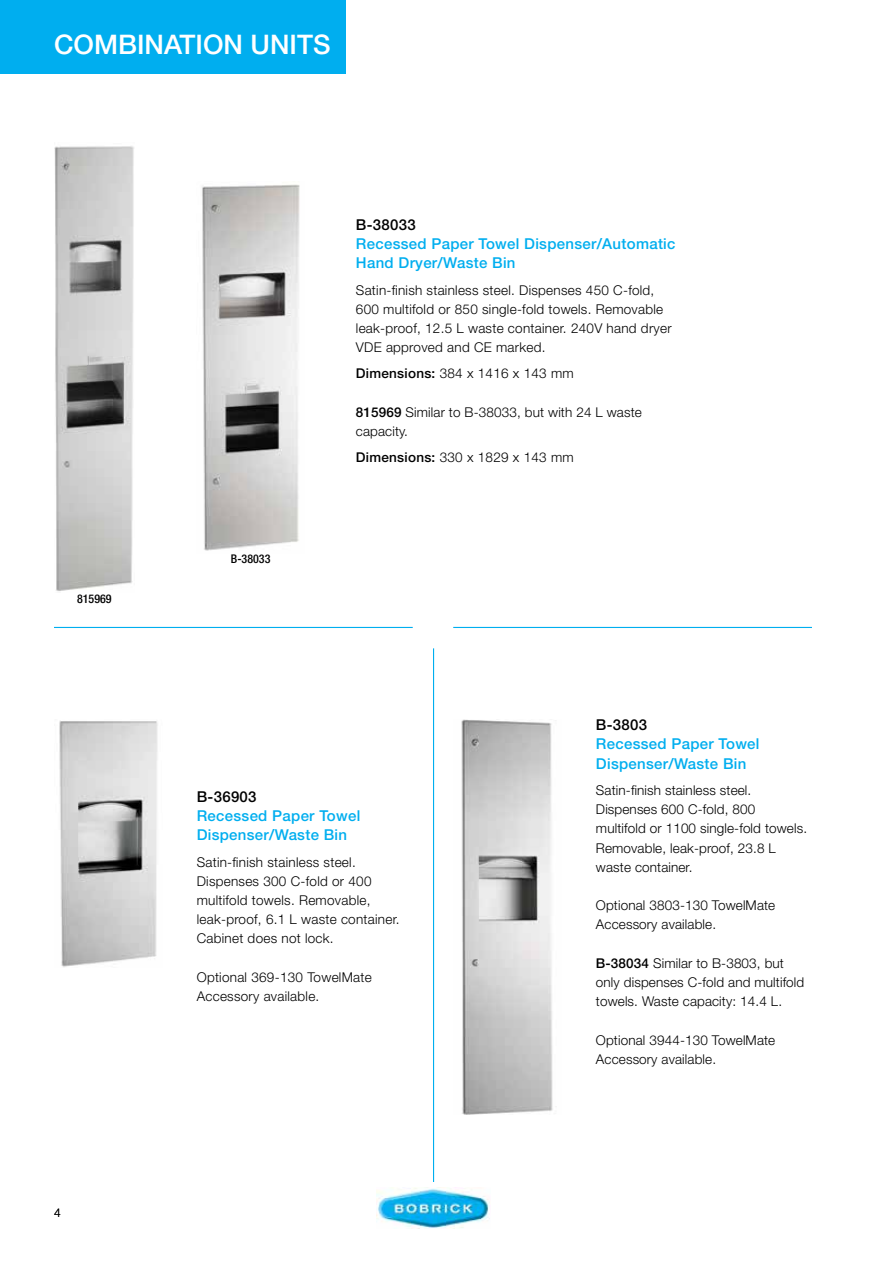
<style>
.page{position:relative;width:893px;height:1263px;background:#fff}
.page>*{position:absolute;margin:0;border:0;box-sizing:border-box;transform-origin:0 0}
.t1{font:500 27px "Helvetica Neue LT Std";color:#fff}
.t2{font:500 15px/19.2px "Helvetica Neue LT Std";letter-spacing:.02em;color:#00aeef}
.t3{font:500 15px "Helvetica Neue LT Std";letter-spacing:.02em;color:#000}
.t4{font:300 13.5px/19.2px "Helvetica Neue LT Std";letter-spacing:.02em;color:#000}
.t5{font:500 condensed 12px "Helvetica Neue LT Std";color:#000}
.t6{font:300 12px "Helvetica Neue LT Std";color:#000}
.s1{font-weight:500}
</style>
<div class="page">
<img style="left:377px;top:1188px;width:113px;height:41px">
<img style="left:59px;top:721px;width:99px;height:246px">
<img style="left:461px;top:719px;width:92px;height:396px">
<img style="left:202px;top:184px;width:98px;height:367px">
<img style="left:54px;top:146px;width:80px;height:445px">
<hr style="left:453px;top:627px;width:359px;height:1px;background:#00aeef">
<hr style="left:54px;top:627px;width:359px;height:1px;background:#00aeef">
<hr style="left:433px;top:648px;width:1px;height:534px;background:#00aeef">
<div style="left:0;top:0;width:346px;height:74px;background:#00aeef"></div>
<h1 class="t1" style="left:54px;top:28px;width:278px">COMBINATION UNITS</h1>
<p class="t5" style="left:77px;top:592px;width:36px">815969</p>
<p class="t5" style="left:231px;top:552px;width:41px">B-38033</p>
<p class="t3" style="left:356px;top:216px;width:61px">B-38033</p>
<p class="t2" style="left:356px;top:234px;width:321px">Recessed Paper Towel Dispenser/Automatic<br>Hand Dryer/Waste Bin</p>
<p class="t4" style="left:356px;top:280px;width:317px">Satin-finish stainless steel. Dispenses 450 C-fold, 600 multifold or 850 single-fold towels. Removable leak-proof, 12.5 L waste container. 240V hand dryer VDE approved and CE marked.</p>
<p class="t4" style="left:356px;top:363px;width:219px"><span class="s1">Dimensions:</span> 384 x 1416 x 143 mm</p>
<p class="t4" style="left:356px;top:402px;width:287px"><span class="s1">815969</span> Similar to B-38033, but with 24 L waste capacity.</p>
<p class="t4" style="left:356px;top:447px;width:219px"><span class="s1">Dimensions:</span> 330 x 1829 x 143 mm</p>
<p class="t6" style="left:54px;top:1205px;width:8px">4</p>
<p class="t3" style="left:197px;top:787px;width:61px">B-36903</p>
<p class="t2" style="left:197px;top:806px;width:165px">Recessed Paper Towel<br>Dispenser/Waste Bin</p>
<p class="t4" style="left:197px;top:852px;width:204px">Satin-finish stainless steel.<br>Dispenses 300 C-fold or 400 multifold towels. Removable, leak-proof, 6.1 L waste container.<br>Cabinet does not lock.</p>
<p class="t4" style="left:197px;top:967px;width:177px">Optional 369-130 TowelMate<br>Accessory available.</p>
<p class="t3" style="left:596px;top:716px;width:53px">B-3803</p>
<p class="t2" style="left:596px;top:734px;width:165px">Recessed Paper Towel<br>Dispenser/Waste Bin</p>
<p class="t4" style="left:596px;top:780px;width:213px">Satin-finish stainless steel.<br>Dispenses 600 C-fold, 800 multifold or 1100 single-fold towels.<br>Removable, leak-proof, 23.8 L waste container.</p>
<p class="t4" style="left:596px;top:895px;width:181px">Optional 3803-130 TowelMate<br>Accessory available.</p>
<p class="t4" style="left:596px;top:953px;width:210px"><span class="s1">B-38034</span> Similar to B-3803, but only dispenses C-fold and multifold towels. Waste capacity: 14.4 L.</p>
<p class="t4" style="left:596px;top:1030px;width:181px">Optional 3944-130 TowelMate<br>Accessory available.</p>
</div>
